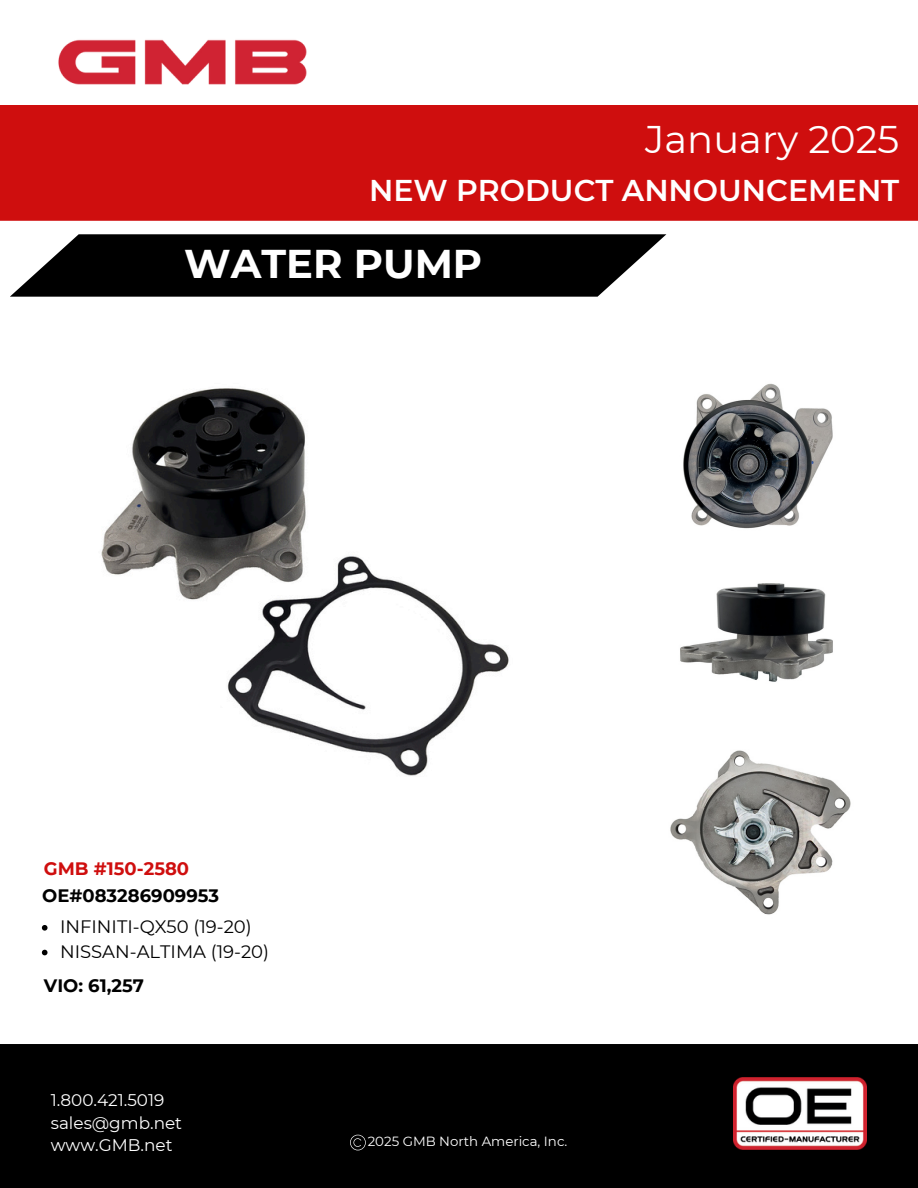
<style>
.page{position:relative;width:918px;height:1188px;background:#fff}
.page>*{position:absolute;margin:0;border:0;box-sizing:border-box;transform-origin:0 0}
.t1{font:700 40.05px "Montserrat";color:#fff}
.t2{font:38.55px "Montserrat";color:#fff}
.t3{font:600 30px "Montserrat";color:#fff}
.t4{font:18px "Montserrat";color:#000}
.t5{font:700 18px "Montserrat";color:#000}
.t6{font:700 18px "Montserrat";color:#cf0e0e}
.t7{font:16.8px/22.5px "Montserrat";color:#fff}
.t8{font:13.35px "Montserrat";color:#fff}
</style>
<div class="page">
<img style="left:58px;top:39px;width:249px;height:46px">
<div style="left:0;top:105px;width:918px;height:116px;background:#cf0e0e"></div>
<div style="left:0;top:1044px;width:918px;height:144px;background:#000"></div>
<svg style="left:10px;top:234px;width:656px;height:63px;background:#1c1c1c"></svg>
<img style="left:733px;top:1077px;width:134px;height:72px">
<svg style="left:350px;top:1135px;width:16px;height:15px"></svg>
<img style="left:101px;top:388px;width:408px;height:388px">
<img style="left:670px;top:750px;width:181px;height:165px">
<img style="left:683px;top:383px;width:150px;height:146px">
<img style="left:680px;top:583px;width:153px;height:99px">
<svg style="left:42px;top:925px;width:6px;height:6px"></svg>
<svg style="left:42px;top:950px;width:6px;height:5px"></svg>
<h2 class="t2" style="left:645px;top:116px;width:256px">January 2025</h2>
<h3 class="t3" style="left:369px;top:172px;width:532px">NEW PRODUCT ANNOUNCEMENT</h3>
<h1 class="t1" style="left:184px;top:240px;width:300px">WATER PUMP</h1>
<p class="t6" style="left:44px;top:857px;width:147px">GMB #150-2580</p>
<h4 class="t5" style="left:42px;top:884px;width:178px">OE#083286909953</h4>
<h4 class="t4" style="left:60px;top:915px;width:193px">INFINITI-QX50 (19-20)</h4>
<h4 class="t4" style="left:60px;top:940px;width:211px">NISSAN-ALTIMA (19-20)</h4>
<p class="t5" style="left:44px;top:975px;width:102px">VIO: 61,257</p>
<p class="t7" style="left:51px;top:1089px;width:133px">1.800.421.5019 sales@gmb.net www.GMB.net</p>
<p class="t8" style="left:368px;top:1133px;width:201px">2025 GMB North America, Inc.</p>
</div>
